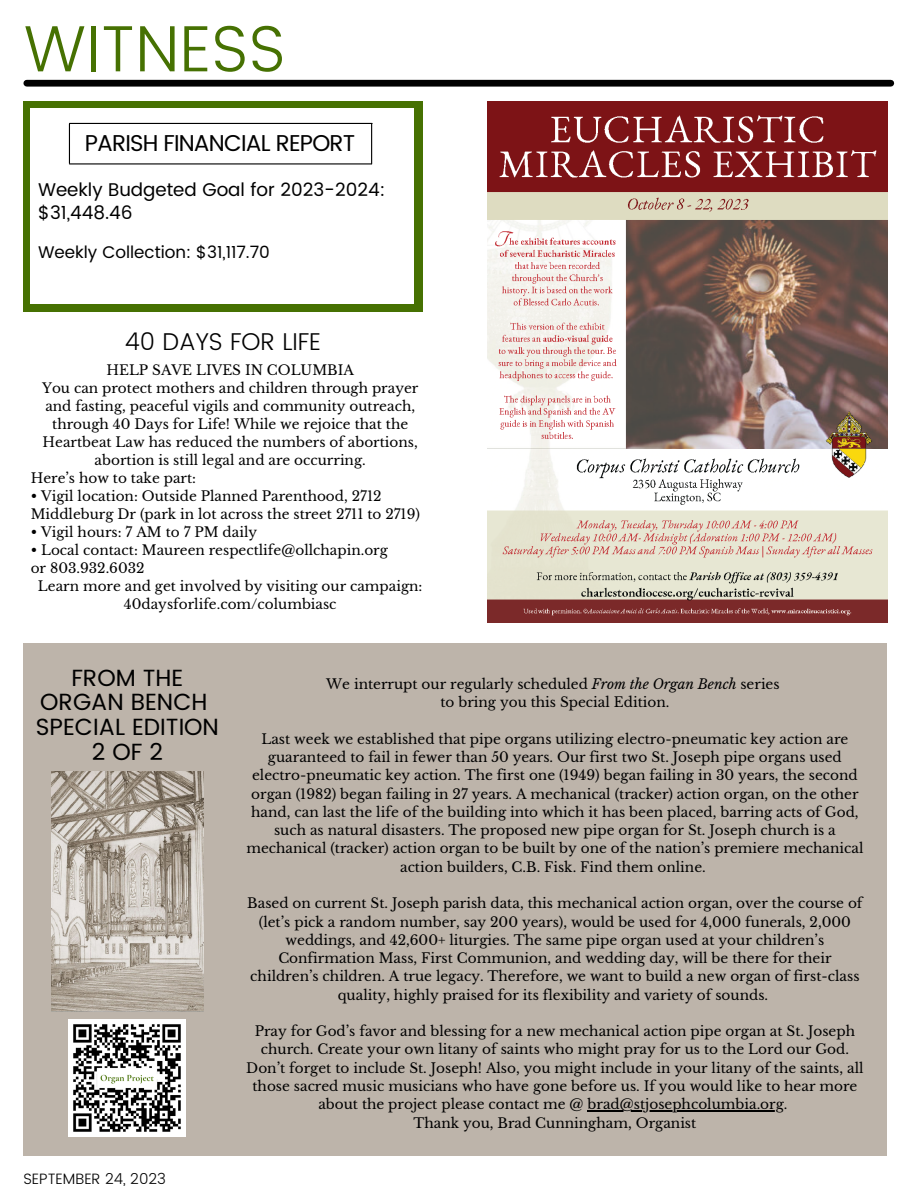
<style>
.page{position:relative;width:918px;height:1188px;background:#fff}
.page>*{position:absolute;margin:0;border:0;box-sizing:border-box;transform-origin:0 0}
.t1{font:300 65.4px "Poppins";color:#467102}
.t2{font:300 24.3px "Poppins";color:#000}
.t3{font:23.4px/24.8px "Poppins";color:#000;text-align:center}
.t4{font:22.95px "Poppins";letter-spacing:-.035em;color:#000}
.t5{font:18.45px/22.5px "Poppins";color:#000}
.t6{font:16.95px "Poppins";color:#000}
.t7{font:300 15px "Poppins";color:#000}
.t8{font:13.65px/18.3px "Libre Baskerville";color:#000;text-align:center}
.s1{font-style:italic}
</style>
<div class="page">
<div style="left:27px;top:80px;width:864px;height:7px;background:#000"></div>
<div style="left:23px;top:101px;width:399px;height:211px;background:#467102"></div>
<div style="left:31px;top:108px;width:383px;height:196px;background:#fff"></div>
<hr style="left:69px;top:123px;width:303px;height:1px;background:#000">
<hr style="left:69px;top:163px;width:302px;height:1px;background:#000">
<hr style="left:69px;top:124px;width:1px;height:39px;background:#000">
<hr style="left:371px;top:124px;width:1px;height:40px;background:#000">
<div style="left:23px;top:643px;width:864px;height:513px;background:#bdb4aa"></div>
<img style="left:69px;top:1020px;width:117px;height:117px">
<img style="left:52px;top:772px;width:152px;height:240px">
<img style="left:487px;top:101px;width:401px;height:521px">
<hr style="left:588px;top:1110px;width:196px;height:1px;background:#000">
<p class="t1" style="left:23px;top:11px;width:264px">WITNESS</p>
<p class="t4" style="left:85px;top:130px;width:272px">PARISH FINANCIAL REPORT</p>
<p class="t5" style="left:38px;top:179px;width:349px">Weekly Budgeted Goal for 2023-2024: $31,448.46</p>
<p class="t6" style="left:38px;top:242px;width:233px">Weekly Collection: $31,117.70</p>
<p class="t2" style="left:125px;top:328px;width:198px">40 DAYS FOR LIFE</p>
<p class="t8" style="left:107px;top:361px;width:249px">HELP SAVE LIVES IN COLUMBIA</p>
<p class="t8" style="left:42px;top:380px;width:378px">You can protect mothers and children through prayer and fasting, peaceful vigils and community outreach, through 40 Days for Life! While we rejoice that the Heartbeat Law has reduced the numbers of abortions, abortion is still legal and are occurring.</p>
<p class="t8" style="left:31px;top:469px;width:167px">Here’s how to take part:</p>
<p class="t8" style="left:31px;top:487px;width:352px">• Vigil location: Outside Planned Parenthood, 2712</p>
<p class="t8" style="left:31px;top:505px;width:391px">Middleburg Dr (park in lot across the street 2711 to 2719)</p>
<p class="t8" style="left:31px;top:523px;width:228px">• Vigil hours: 7 AM to 7 PM daily</p>
<p class="t8" style="left:31px;top:541px;width:359px">• Local contact: Maureen respectlife@ollchapin.org</p>
<p class="t8" style="left:31px;top:559px;width:115px">or 803.932.6032</p>
<p class="t8" style="left:38px;top:577px;width:386px">Learn more and get involved by visiting our campaign:</p>
<p class="t8" style="left:124px;top:595px;width:214px">40daysforlife.com/columbiasc</p>
<p class="t3" style="left:40px;top:665px;width:169px">FROM THE<br>ORGAN BENCH</p>
<p class="t3" style="left:36px;top:715px;width:185px">SPECIAL EDITION<br>2OF2</p>
<p class="t7" style="left:23px;top:1170px;width:144px">SEPTEMBER 24, 2023</p>
<p class="t8" style="left:326px;top:675px;width:455px">We interrupt our regularly scheduled <span class="s1">From the Organ Bench</span> series</p>
<p class="t8" style="left:440px;top:693px;width:231px">to bring you this Special Edition.</p>
<p class="t8" style="left:246px;top:730px;width:619px">Last week we established that pipe organs utilizing electro-pneumatic key action are guaranteed to fail in fewer than 50 years. Our first two St. Joseph pipe organs used electro-pneumatic key action. The first one (1949) began failing in 30 years, the second organ (1982) began failing in 27 years. A mechanical (tracker) action organ, on the other hand, can last the life of the building into which it has been placed, barring acts of God, such as natural disasters. The proposed new pipe organ for St. Joseph church is a mechanical (tracker) action organ to be built by one of the nation’s premiere mechanical action builders, C.B. Fisk. Find them online.</p>
<p class="t8" style="left:247px;top:894px;width:617px">Based on current St. Joseph parish data, this mechanical action organ, over the course of (let’s pick a random number, say 200 years), would be used for 4,000 funerals, 2,000 weddings, and 42,600+ liturgies. The same pipe organ used at your children’s Confirmation Mass, First Communion, and wedding day, will be there for their children’s children. A true legacy. Therefore, we want to build a new organ of first-class quality, highly praised for its flexibility and variety of sounds.</p>
<p class="t8" style="left:246px;top:1022px;width:619px">Pray for God’s favor and blessing for a new mechanical action pipe organ at St. Joseph church. Create your own litany of saints who might pray for us to the Lord our God.<br>Don’t forget to include St. Joseph! Also, you might include in your litany of the saints, all those sacred music musicians who have gone before us. If you would like to hear more about the project please contact me @ brad@stjosephcolumbia.org.</p>
<p class="t8" style="left:414px;top:1114px;width:284px">Thank you, Brad Cunningham, Organist</p>
</div>
